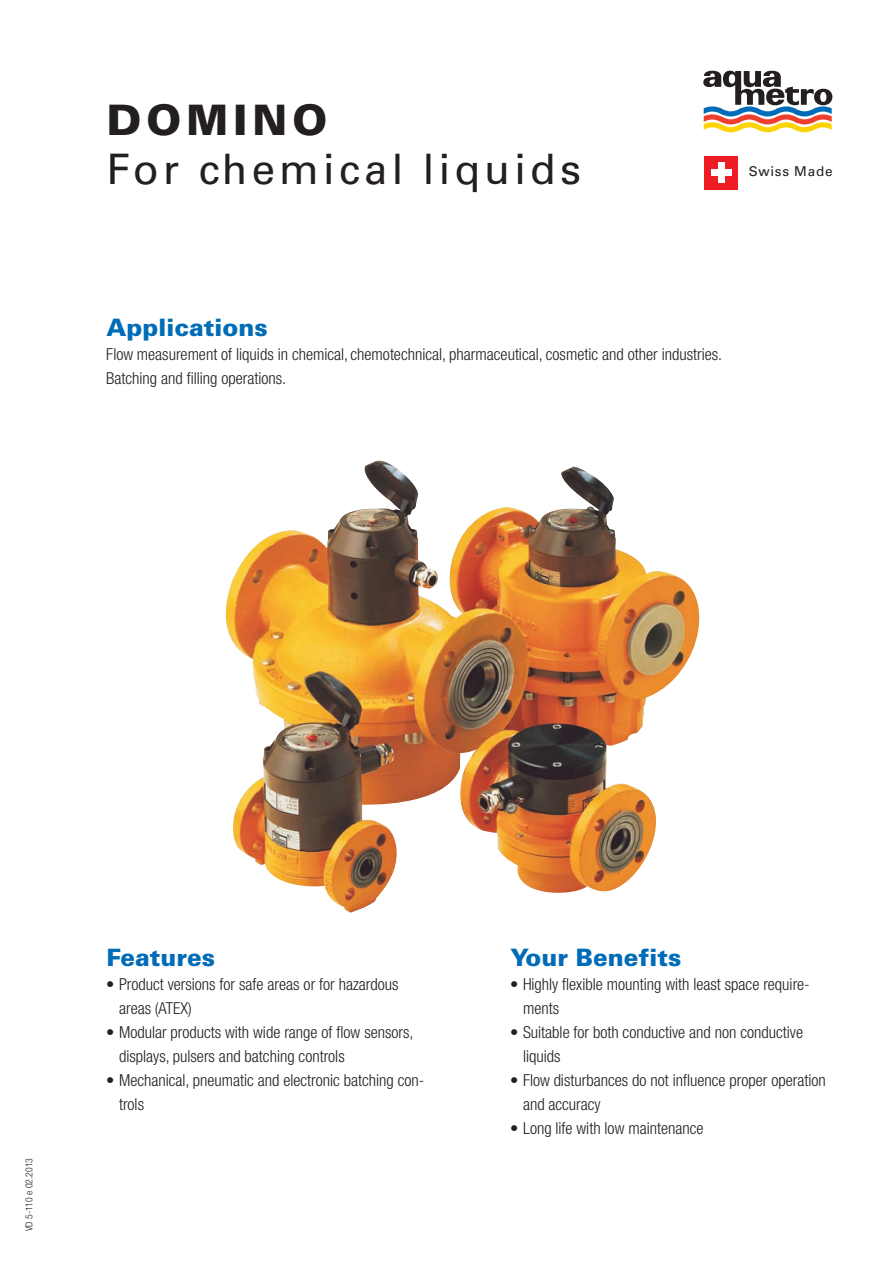
<style>
.page{position:relative;width:893px;height:1263px;background:#fff}
.page>*{position:absolute;margin:0;border:0;box-sizing:border-box;transform-origin:0 0}
.t1{font:42px "Univers LT Std";letter-spacing:.1em;color:#231f20}
.t2{font:900 42px "Univers LT Std";letter-spacing:.12em;color:#231f20}
.t3{font:900 24px "Univers LT Std";color:#006cb7}
.t4{font:300 condensed 16.5px/24px "Helvetica Neue LT Std";color:#231f20}
.t5{font:13.5px "Univers LT Std";letter-spacing:.055em;color:#231f20}
.t6{font:300 condensed 9.75px "Helvetica Neue LT Std";color:#231f20}
</style>
<div class="page">
<img style="left:225px;top:461px;width:475px;height:452px">
<svg style="left:703px;top:71px;width:129px;height:61px"></svg>
<div style="left:704px;top:156px;width:34px;height:34px;background:#ee1d23"></div>
<div style="left:718px;top:162px;width:6px;height:21px;background:#fff"></div>
<div style="left:711px;top:169px;width:20px;height:7px;background:#fff"></div>
<h1 class="t2" style="left:106px;top:93px;width:223px">DOMINO</h1>
<h1 class="t1" style="left:106px;top:144px;width:476px">For chemical liquids</h1>
<p class="t5" style="left:749px;top:164px;width:85px">Swiss Made</p>
<h2 class="t3" style="left:106px;top:313px;width:163px">Applications</h2>
<p class="t4" style="left:106px;top:342px;width:617px">Flow measurement of liquids in chemical, chemotechnical, pharmaceutical, cosmetic and other industries.<br>Batching and filling operations.</p>
<p class="t6" style="left:23px;top:1231px;width:75px;rotate:-90deg">VD 5-110 e 02.2013</p>
<h2 class="t3" style="left:106px;top:942px;width:110px">Features</h2>
<p class="t4" style="left:119px;top:972px;width:281px;text-indent:-13px">• Product versions for safe areas or for hazardous areas (ATEX)</p>
<p class="t4" style="left:119px;top:1020px;width:296px;text-indent:-13px">• Modular products with wide range of flow sensors, displays, pulsers and batching controls</p>
<p class="t4" style="left:119px;top:1068px;width:307px;text-indent:-13px">• Mechanical, pneumatic and electronic batching con&shy;trols</p>
<h2 class="t3" style="left:510px;top:942px;width:173px">Your Benefits</h2>
<p class="t4" style="left:523px;top:972px;width:288px;text-indent:-13px">• Highly flexible mounting with least space require&shy;ments</p>
<p class="t4" style="left:523px;top:1020px;width:282px;text-indent:-13px">• Suitable for both conductive and non conductive liquids</p>
<p class="t4" style="left:523px;top:1068px;width:304px;text-indent:-13px">• Flow disturbances do not influence proper operation and accuracy</p>
<p class="t4" style="left:510px;top:1116px;width:195px">• Long life with low maintenance</p>
</div>
